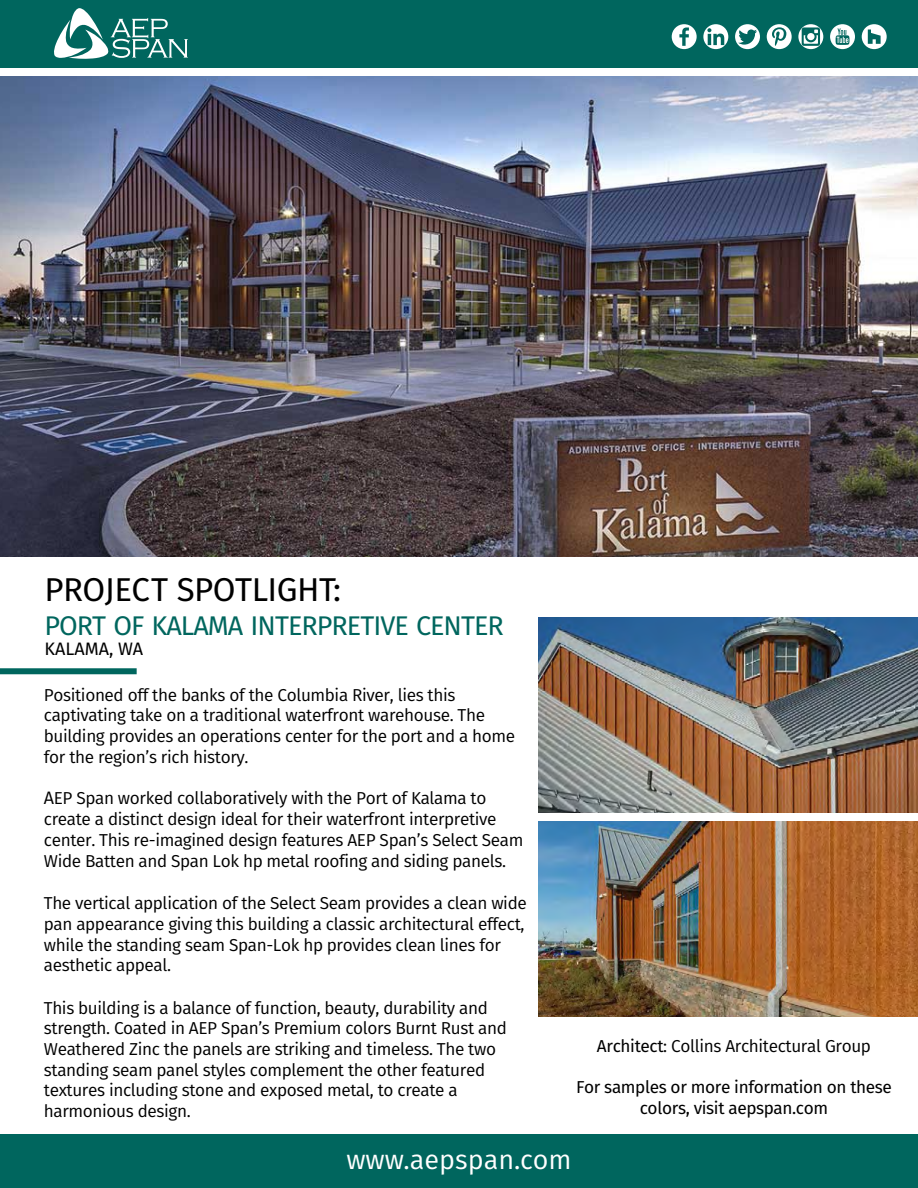
<style>
.page{position:relative;width:918px;height:1188px;background:#fff}
.page>*{position:absolute;margin:0;border:0;box-sizing:border-box;transform-origin:0 0}
.t1{font:33px "Fira Sans";letter-spacing:-.015em;color:#000}
.t2{font:27px "Fira Sans";letter-spacing:-.035em;color:#00665e}
.t3{font:27px "Fira Sans";color:#fff}
.t4{font:18px "Fira Sans";color:#000}
.t5{font:17.25px/20.7px "Fira Sans";letter-spacing:-.02em;color:#000}
.t6{font:17.25px/20.7px "Fira Sans";letter-spacing:-.02em;color:#000;text-align:center}
.s1{font-size:18px}
.s2{font-style:inherit}
</style>
<div class="page">
<img style="left:0;top:77px;width:918px;height:480px">
<div style="left:0;top:0;width:918px;height:68px;background:#00665e"></div>
<div style="left:0;top:1134px;width:918px;height:54px;background:#00665e"></div>
<svg style="left:672px;top:24px;width:25px;height:25px"></svg>
<svg style="left:703px;top:24px;width:25px;height:25px"></svg>
<svg style="left:735px;top:24px;width:25px;height:25px"></svg>
<svg style="left:767px;top:24px;width:25px;height:25px"></svg>
<svg style="left:798px;top:24px;width:25px;height:25px"></svg>
<svg style="left:830px;top:24px;width:25px;height:25px"></svg>
<svg style="left:862px;top:24px;width:25px;height:25px"></svg>
<svg style="left:54px;top:8px;width:134px;height:51px"></svg>
<div style="left:0;top:668px;width:137px;height:6px;background:#00665e"></div>
<img style="left:539px;top:822px;width:379px;height:194px">
<img style="left:539px;top:618px;width:379px;height:195px">
<h1 class="t1" style="left:45px;top:567px;width:298px">PROJECT SPOTLIGHT:</h1>
<h2 class="t2" style="left:45px;top:605px;width:461px">PORT OF KALAMA INTERPRETIVE CENTER</h2>
<p class="t4" style="left:45px;top:635px;width:100px">KALAMA, WA</p>
<p class="t5" style="left:44px;top:684px;width:473px">Positioned off the banks of the Columbia River, lies this captivating take on a traditional waterfront warehouse. The building provides an operations center for the port and a home for the region’s rich history.</p>
<p class="t5" style="left:44px;top:788px;width:481px"><span class="s1">A</span>EP Span worked collaboratively with the Port of Kalama to create a distinct design ideal for their waterfront interpretive center. This re-imagined design features AEP Span’s Select Seam Wide Batten and Span Lok hp metal roofing and siding panels.</p>
<p class="t5" style="left:44px;top:892px;width:484px">The vertical application of the Select Seam provides a clean wide pan appearance giving this building a classic architectural effect, while the standing seam Span-Lok hp provides clean lines for aesthetic appeal.</p>
<p class="t5" style="left:44px;top:997px;width:464px">This building is a balance of function, beauty, durability and strength. Coated in AEP Span’s Premium colors Burnt Rust and Weathered Zinc the panels are striking and timeless. The two standing seam panel styles complement the other featured textures including stone and exposed metal, to create a harmonious design.</p>
<p class="t5" style="left:597px;top:1035px;width:275px"><span class="s2">Architect</span>: Collins Architectural Group</p>
<p class="t6" style="left:576px;top:1076px;width:317px">For samples or more information on these colors, visit aepspan.com</p>
<h2 class="t3" style="left:346px;top:1141px;width:227px">www.aepspan.com</h2>
</div>
